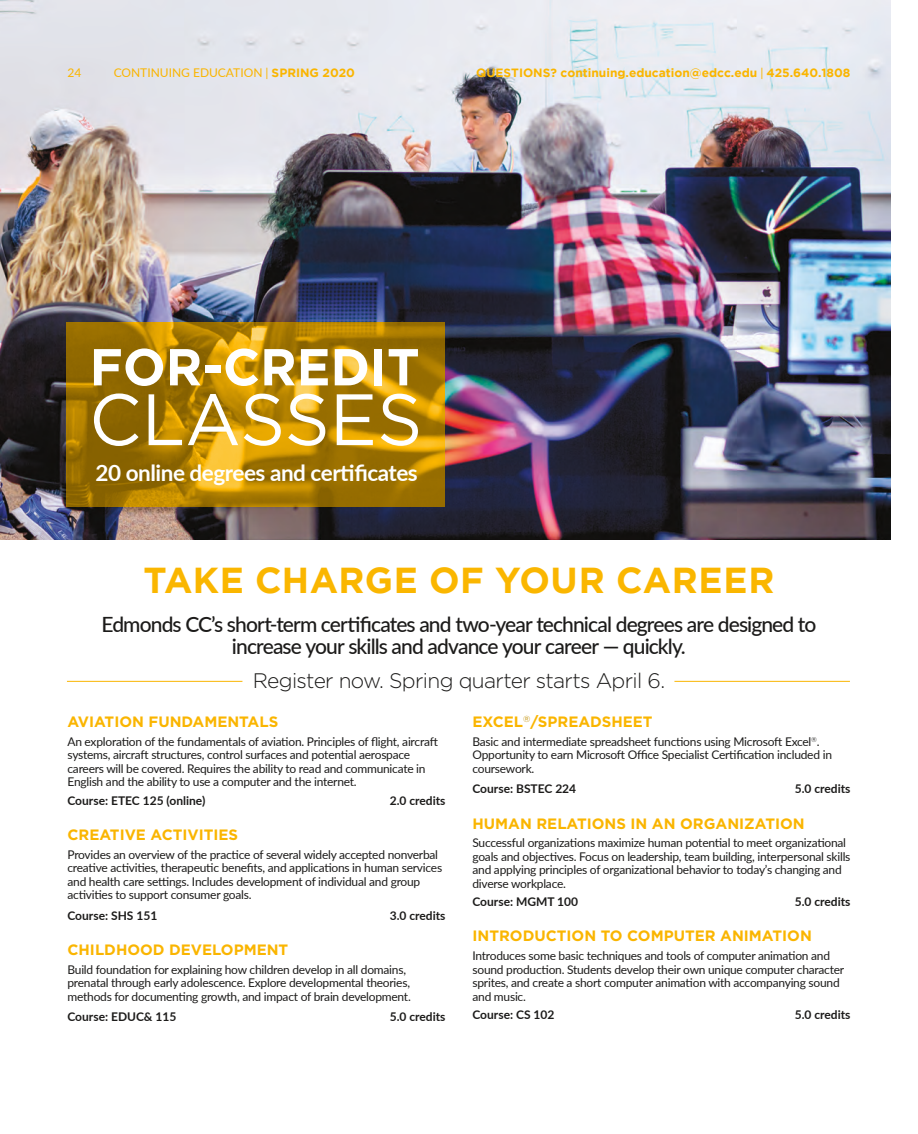
<style>
.page{position:relative;width:918px;height:1134px;background:#fff}
.page>*{position:absolute;margin:0;border:0;box-sizing:border-box;transform-origin:0 0}
.t1{font:700 36px "Gotham";letter-spacing:.01em;color:#fab600}
.t2{font:700 22.5px "Lato";letter-spacing:-.02em;color:#fff}
.t3{font:500 21px/22.5px "Lato";letter-spacing:-.04em;color:#1c1b1a;text-align:center}
.t4{font:300 21px "Gotham";letter-spacing:-.03em;color:#1c1b1a}
.t5{font:700 15px "Gotham";color:#fab500}
.t6{font:12px/13.5px "Lato";letter-spacing:-.02em;color:#1c1b1a}
.t7{font:700 12px "Lato";color:#1c1b1a}
.t8{font:700 12px "Gotham";color:#fab500}
.t9{font:12px "Lato";color:#fab500}
.s1{font-family:"Gotham";font-weight:700}
.s2{font-family:"Lato";font-weight:400}
</style>
<div class="page">
<img style="left:0;top:0;width:891px;height:540px">
<svg style="left:67px;top:322px;width:378px;height:185px;background:#ac7d04"></svg>
<svg style="left:94px;top:348px;width:69px;height:38px"></svg>
<svg style="left:170px;top:349px;width:31px;height:36px"></svg>
<div style="left:205px;top:366px;width:15px;height:7px;background:#fff"></div>
<svg style="left:226px;top:348px;width:32px;height:38px"></svg>
<svg style="left:264px;top:349px;width:31px;height:36px"></svg>
<svg style="left:301px;top:349px;width:27px;height:36px"></svg>
<svg style="left:335px;top:349px;width:32px;height:36px"></svg>
<div style="left:375px;top:349px;width:7px;height:36px;background:#fff"></div>
<svg style="left:389px;top:349px;width:29px;height:36px"></svg>
<svg style="left:94px;top:393px;width:45px;height:53px"></svg>
<svg style="left:149px;top:394px;width:33px;height:51px"></svg>
<svg style="left:188px;top:394px;width:50px;height:51px"></svg>
<svg style="left:244px;top:394px;width:37px;height:52px"></svg>
<svg style="left:288px;top:394px;width:37px;height:52px"></svg>
<svg style="left:337px;top:394px;width:36px;height:51px"></svg>
<svg style="left:381px;top:394px;width:37px;height:52px"></svg>
<hr style="left:67px;top:681px;width:175px;height:1px;background:#fab500">
<hr style="left:674px;top:681px;width:176px;height:1px;background:#fab500">
<p class="t9" style="left:67px;top:64px;width:15px">24</p>
<p class="t9" style="left:114px;top:64px;width:243px">CONTINUING EDUCATION | <span class="s1">SPRING 2020</span></p>
<p class="t8" style="left:476px;top:66px;width:376px">QUESTIONS? continuing.education@edcc.edu <span class="s2">|</span> 425.640.1808</p>
<h2 class="t2" style="left:95px;top:456px;width:324px">20 online degrees and certificates</h2>
<h1 class="t1" style="left:143px;top:560px;width:633px">TAKE CHARGE OF YOUR CAREER</h1>
<h3 class="t3" style="left:101px;top:612px;width:717px">Edmonds CC’s short-term certificates and two-year technical degrees are designed to increase your skills and advance your career — quickly.</h3>
<h3 class="t4" style="left:253px;top:668px;width:414px">Register now. Spring quarter starts April 6.</h3>
<p class="t5" style="left:68px;top:712px;width:212px">AVIATION FUNDAMENTALS</p>
<p class="t6" style="left:68px;top:734px;width:372px">An exploration of the fundamentals of aviation. Principles of flight, aircraft systems, aircraft structures, control surfaces and potential aerospace careers will be covered. Requires the ability to read and communicate in English and the ability to use a computer and the internet.</p>
<p class="t7" style="left:68px;top:791px;width:139px">Course: ETEC 125 (online)</p>
<p class="t7" style="left:390px;top:791px;width:57px">2.0 credits</p>
<p class="t5" style="left:68px;top:825px;width:172px">CREATIVE ACTIVITIES</p>
<p class="t6" style="left:68px;top:847px;width:376px">Provides an overview of the practice of several widely accepted nonverbal creative activities, therapeutic benefits, and applications in human services and health care settings. Includes development of individual and group activities to support consumer goals.</p>
<p class="t7" style="left:68px;top:906px;width:91px">Course: SHS 151</p>
<p class="t7" style="left:390px;top:906px;width:57px">3.0 credits</p>
<p class="t5" style="left:68px;top:940px;width:222px">CHILDHOOD DEVELOPMENT</p>
<p class="t6" style="left:68px;top:962px;width:345px">Build foundation for explaining how children develop in all domains, prenatal through early adolescence. Explore developmental theories, methods for documenting growth, and impact of brain development.</p>
<p class="t7" style="left:68px;top:1008px;width:110px">Course: EDUC&amp; 115</p>
<p class="t7" style="left:390px;top:1008px;width:57px">5.0 credits</p>
<p class="t5" style="left:472px;top:712px;width:182px">EXCEL<sup>®</sup>/SPREADSHEET</p>
<p class="t6" style="left:472px;top:734px;width:361px">Basic and intermediate spreadsheet functions using Microsoft Excel<sup>®</sup>.<br>Opportunity to earn Microsoft Office Specialist Certification included in coursework.</p>
<p class="t7" style="left:473px;top:780px;width:105px">Course: BSTEC 224</p>
<p class="t7" style="left:795px;top:780px;width:57px">5.0 credits</p>
<p class="t5" style="left:472px;top:813px;width:334px">HUMAN RELATIONS IN AN ORGANIZATION</p>
<p class="t6" style="left:472px;top:836px;width:379px">Successful organizations maximize human potential to meet organizational goals and objectives. Focus on leadership, team building, interpersonal skills and applying principles of organizational behavior to today’s changing and diverse workplace.</p>
<p class="t7" style="left:472px;top:893px;width:107px">Course: MGMT 100</p>
<p class="t7" style="left:795px;top:893px;width:57px">5.0 credits</p>
<p class="t5" style="left:472px;top:926px;width:341px">INTRODUCTION TO COMPUTER ANIMATION</p>
<p class="t6" style="left:472px;top:949px;width:373px">Introduces some basic techniques and tools of computer animation and sound production. Students develop their own unique computer character sprites, and create a short computer animation with accompanying sound and music.</p>
<p class="t7" style="left:472px;top:1006px;width:83px">Course: CS 102</p>
<p class="t7" style="left:795px;top:1006px;width:57px">5.0 credits</p>
</div>
